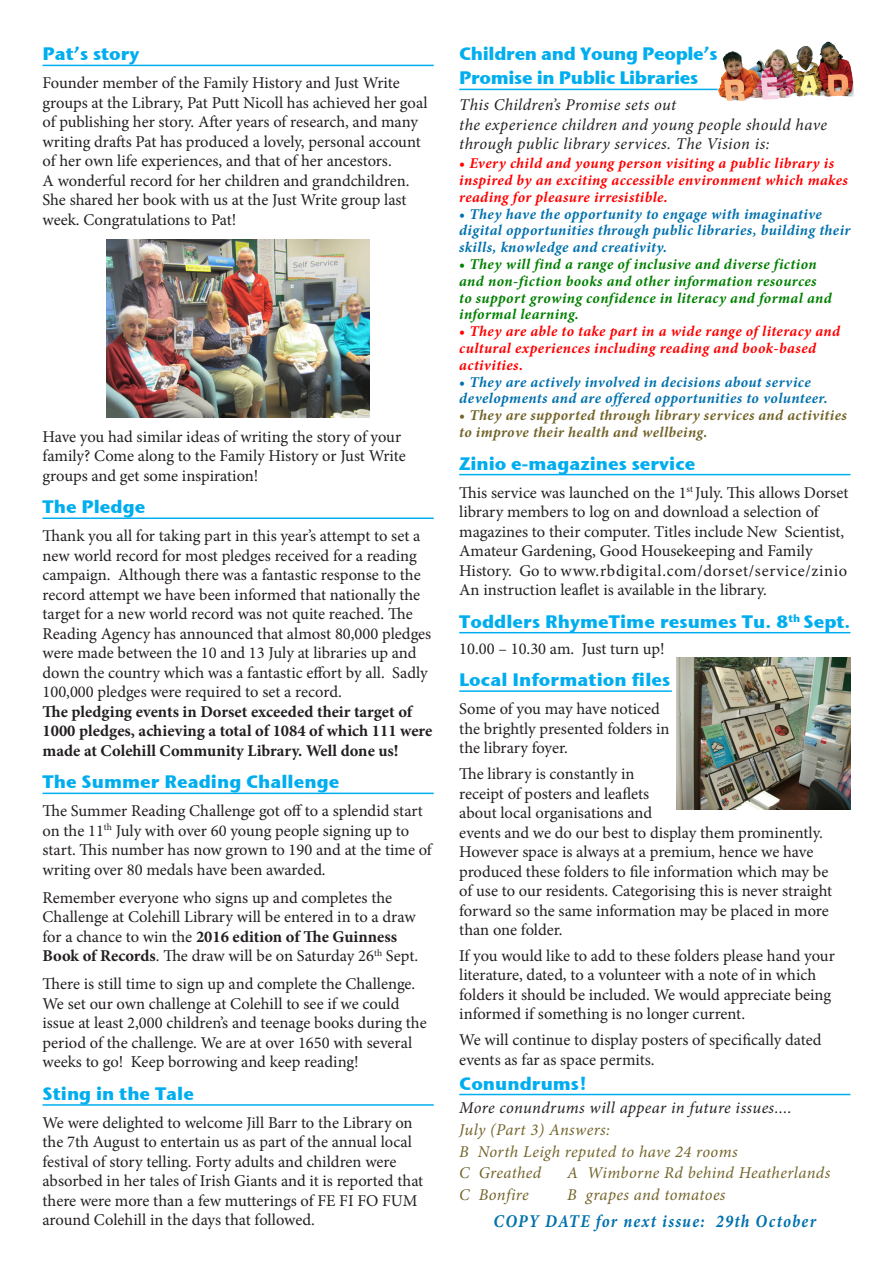
<style>
.page{position:relative;width:893px;height:1263px;background:#fff}
.page>*{position:absolute;margin:0;border:0;box-sizing:border-box;transform-origin:0 0}
.HEADING{font:700 18px "Stone Sans ITC";color:#00aeef}
.HEADING-2{font:700 18px/24px "Stone Sans ITC";letter-spacing:-.02em;color:#00aeef}
.text_minion_short{font:italic 700 18px "Minion Pro";letter-spacing:.08em;color:#0071ad;scale:.9 1}
.TEXT_minion{font:16.5px/19.5px "Minion Pro";letter-spacing:-.005em;color:#231f20}
.TEXT_minion-2{font:italic 16.5px/19.5px "Minion Pro";letter-spacing:.025em;color:#231f20}
.TEXT_minion-3{font:700 16.5px/19.5px "Minion Pro";color:#231f20}
.TEXT_minion-4{font:italic 16.5px "Minion Pro";letter-spacing:.02em;color:#73642a}
.TEXT_minion-5{font:italic 700 15px/16.8px "Minion Pro";letter-spacing:.025em;color:#f00}
.TEXT_minion-6{font:italic 700 15px/16.8px "Minion Pro";letter-spacing:.025em;color:#0071ad}
.TEXT_minion-7{font:italic 700 15px/16.8px "Minion Pro";letter-spacing:.025em;color:#008000}
.TEXT_minion-8{font:italic 700 15px/16.8px "Minion Pro";letter-spacing:.025em;color:#73642a}
.s1{font-weight:700}
.s2{font-style:normal}
</style>
<div class="page">
<hr style="left:43px;top:65px;width:391px;height:1px;background:#00aeef">
<hr style="left:43px;top:517px;width:391px;height:2px;background:#00aeef">
<hr style="left:43px;top:793px;width:391px;height:1px;background:#00aeef">
<hr style="left:43px;top:1104px;width:391px;height:2px;background:#00aeef">
<img style="left:106px;top:239px;width:264px;height:179px">
<hr style="left:459px;top:89px;width:259px;height:1px;background:#00aeef">
<hr style="left:459px;top:474px;width:391px;height:1px;background:#00aeef">
<hr style="left:459px;top:632px;width:391px;height:1px;background:#00aeef">
<hr style="left:459px;top:690px;width:213px;height:2px;background:#00aeef">
<hr style="left:459px;top:1094px;width:391px;height:1px;background:#00aeef">
<img style="left:722px;top:41px;width:130px;height:30px">
<img style="left:676px;top:657px;width:174px;height:152px">
<p class="HEADING" style="left:43px;top:38px;width:99px">Pat’s story</p>
<p class="TEXT_minion" style="left:43px;top:73px;width:386px">Founder member of the Family History and Just Write groups at the Library, Pat Putt Nicoll has achieved her goal of publishing her story. After years of research, and many writing drafts Pat has produced a lovely, personal account of her own life experiences, and that of her ancestors.<br>A wonderful record for her children and grandchildren.<br>She shared her book with us at the Just Write group last week. Congratulations to Pat!</p>
<p class="TEXT_minion" style="left:43px;top:427px;width:365px">Have you had similar ideas of writing the story of your family? Come along to the Family History or Just Write groups and get some inspiration!</p>
<p class="HEADING" style="left:43px;top:491px;width:104px">The Pledge</p>
<p class="TEXT_minion" style="left:43px;top:526px;width:390px">Thank you all for taking part in this year’s attempt to set a new world record for most pledges received for a reading campaign. Although there was a fantastic response to the record attempt we have been informed that nationally the target for a new world record was not quite reached. The Reading Agency has announced that almost 80,000 pledges were made between the 10 and 13 July at libraries up and down the country which was a fantastic effort by all. Sadly 100,000 pledges were required to set a record.</p>
<p class="TEXT_minion-3" style="left:43px;top:701px;width:391px">The pledging events in Dorset exceeded their target of<br>1000 pledges, achieving a total of 1084 of which 111 were made at Colehill Community Library. Well done us!</p>
<p class="HEADING" style="left:43px;top:766px;width:298px">The Summer Reading Challenge</p>
<p class="TEXT_minion" style="left:43px;top:801px;width:391px">The Summer Reading Challenge got off to a splendid start on the 11<sup>th</sup> July with over 60 young people signing up to start. This number has now grown to 190 and at the time of writing over 80 medals have been awarded.</p>
<p class="TEXT_minion" style="left:43px;top:888px;width:377px">Remember everyone who signs up and completes the Challenge at Colehill Library will be entered in to a draw for a chance to win the <span class="s1">2016 edition of The Guinness Book of Records</span>. The draw will be on Saturday 26<sup>th</sup> Sept.</p>
<p class="TEXT_minion" style="left:43px;top:974px;width:386px">There is still time to sign up and complete the Challenge.<br>We set our own challenge at Colehill to see if we could issue at least 2,000 children’s and teenage books during the period of the challenge. We are at over 1650 with several weeks to go! Keep borrowing and keep reading!</p>
<p class="HEADING" style="left:43px;top:1078px;width:153px">Sting in the Tale</p>
<p class="TEXT_minion" style="left:43px;top:1113px;width:382px">We were delighted to welcome Jill Barr to the Library on the 7th August to entertain us as part of the annual local festival of story telling. Forty adults and children were absorbed in her tales of Irish Giants and it is reported that there were more than a few mutterings of FE FI FO FUM around Colehill in the days that followed.</p>
<p class="HEADING-2" style="left:459px;top:41px;width:260px">Children and Young People’s<br>Promise in Public Libraries</p>
<p class="TEXT_minion-2" style="left:459px;top:95px;width:369px">This Children’s Promise sets out<br>the experience children and young people should have through public library services. The Vision is:</p>
<p class="TEXT_minion-5" style="left:459px;top:155px;width:390px"><span class="s2">•</span> Every child and young person visiting a public library is inspired by an exciting accessible environment which makes reading for pleasure irresistible.</p>
<p class="TEXT_minion-6" style="left:459px;top:205px;width:393px"><span class="s2">•</span> They have the opportunity to engage with imaginative digital opportunities through public libraries, building their skills, knowledge and creativity.</p>
<p class="TEXT_minion-7" style="left:459px;top:256px;width:374px"><span class="s2">•</span> They will find a range of inclusive and diverse fiction and non-fiction books and other information resources to support growing confidence in literacy and formal and informal learning.</p>
<p class="TEXT_minion-5" style="left:459px;top:323px;width:382px"><span class="s2">•</span> They are able to take part in a wide range of literacy and cultural experiences including reading and book-based activities.</p>
<p class="TEXT_minion-6" style="left:459px;top:373px;width:370px"><span class="s2">•</span> They are actively involved in decisions about service developments and are offered opportunities to volunteer.</p>
<p class="TEXT_minion-8" style="left:459px;top:407px;width:389px"><span class="s2">•</span> They are supported through library services and activities to improve their health and wellbeing.</p>
<p class="HEADING" style="left:459px;top:447px;width:238px">Zinio e-magazines service</p>
<p class="TEXT_minion" style="left:459px;top:483px;width:391px">This service was launched on the 1<sup>st</sup> July. This allows Dorset library members to log on and download a selection of magazines to their computer. Titles include New Scientist, Amateur Gardening, Good Housekeeping and Family History. Go to www.rbdigital.com/dorset/service/zinio An instruction leaflet is available in the library.</p>
<p class="HEADING" style="left:459px;top:605px;width:393px">Toddlers RhymeTime resumes Tu. 8<sup>th</sup> Sept.</p>
<p class="TEXT_minion" style="left:459px;top:639px;width:207px">10.00 – 10.30 am. Just turn up!</p>
<p class="HEADING" style="left:459px;top:664px;width:213px">Local Information files</p>
<p class="TEXT_minion" style="left:459px;top:699px;width:212px">Some of you may have noticed the brightly presented folders in the library foyer.</p>
<p class="TEXT_minion" style="left:459px;top:764px;width:374px">The library is constantly in<br>receipt of posters and leaflets<br>about local organisations and<br>events and we do our best to display them prominently.<br>However space is always at a premium, hence we have produced these folders to file information which may be of use to our residents. Categorising this is never straight forward so the same information may be placed in more than one folder.</p>
<p class="TEXT_minion" style="left:459px;top:946px;width:377px">If you would like to add to these folders please hand your literature, dated, to a volunteer with a note of in which folders it should be included. We would appreciate being informed if something is no longer current.</p>
<p class="TEXT_minion" style="left:459px;top:1030px;width:364px">We will continue to display posters of specifically dated events as far as space permits.</p>
<p class="HEADING" style="left:459px;top:1067px;width:130px">Conundrums!</p>
<p class="TEXT_minion-2" style="left:459px;top:1098px;width:334px">More conundrums will appear in future issues....</p>
<p class="TEXT_minion-4" style="left:459px;top:1118px;width:152px">July (Part 3) Answers:</p>
<p class="TEXT_minion-4" style="left:459px;top:1140px;width:280px">B North Leigh reputed to have 24 rooms</p>
<p class="TEXT_minion-4" style="left:459px;top:1161px;width:84px">C Greathed</p>
<p class="TEXT_minion-4" style="left:567px;top:1161px;width:265px">A Wimborne Rd behind Heatherlands</p>
<p class="TEXT_minion-4" style="left:459px;top:1183px;width:71px">C Bonfire</p>
<p class="TEXT_minion-4" style="left:567px;top:1183px;width:160px">B grapes and tomatoes</p>
<p class="text_minion_short" style="left:494px;top:1208px;width:360px">COPY DATE for next issue: 29th October</p>
</div>
